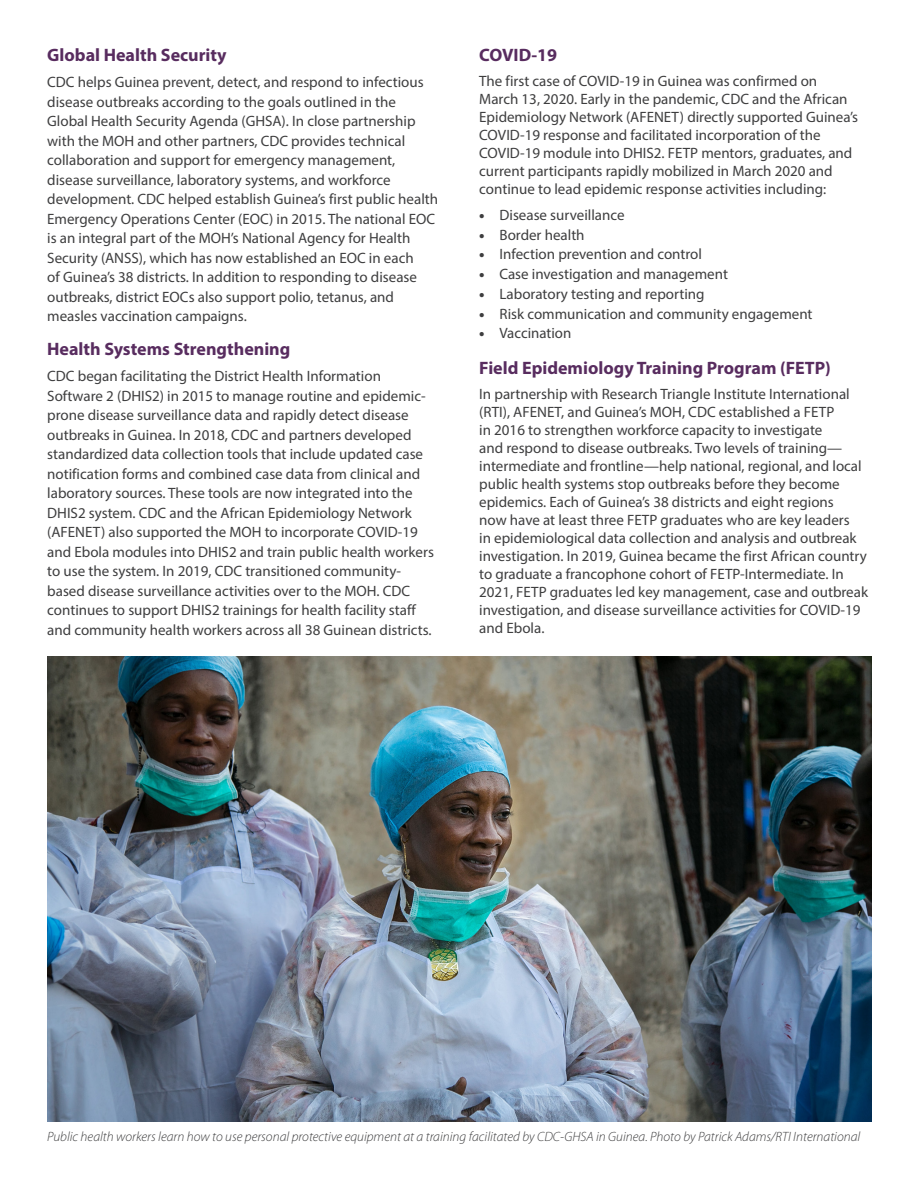
<style>
.page{position:relative;width:918px;height:1188px;background:#fff}
.page>*{position:absolute;margin:0;border:0;box-sizing:border-box;transform-origin:0 0}
.H2__Second_Level_Hea{font:700 18px "Myriad Pro";color:#582c5f}
.Body_Copy{font:15px/19.5px "Myriad Pro";color:#3e3e3f}
.t1{font:italic 300 13.5px "Myriad Pro";color:#3e3e3f}
.s1{font-weight:900}
</style>
<div class="page">
<img style="left:48px;top:657px;width:823px;height:464px">
<h2 class="H2__Second_Level_Hea" style="left:47px;top:43px;width:181px">Global Health Security</h2>
<p class="Body_Copy" style="left:47px;top:72px;width:392px">CDC helps Guinea prevent, detect, and respond to infectious disease outbreaks according to the goals outlined in the Global Health Security Agenda (GHSA). In close partnership with the MOH and other partners, CDC provides technical collaboration and support for emergency management, disease surveillance, laboratory systems, and workforce development. CDC helped establish Guinea’s first public health Emergency Operations Center (EOC) in 2015. The national EOC is an integral part of the MOH’s National Agency for Health Security (ANSS), which has now established an EOC in each<br>of Guinea’s 38 districts. In addition to responding to disease outbreaks, district EOCs also support polio, tetanus, and measles vaccination campaigns.</p>
<h2 class="H2__Second_Level_Hea" style="left:47px;top:337px;width:245px">Health Systems Strengthening</h2>
<p class="Body_Copy" style="left:47px;top:366px;width:388px">CDC began facilitating the District Health Information Software 2 (DHIS2) in 2015 to manage routine and epidemic&shy;prone disease surveillance data and rapidly detect disease outbreaks in Guinea. In 2018, CDC and partners developed standardized data collection tools that include updated case notification forms and combined case data from clinical and laboratory sources. These tools are now integrated into the DHIS2 system. CDC and the African Epidemiology Network (AFENET) also supported the MOH to incorporate COVID-19 and Ebola modules into DHIS2 and train public health workers to use the system. In 2019, CDC transitioned community&shy;based disease surveillance activities over to the MOH. CDC continues to support DHIS2 trainings for health facility staff and community health workers across all 38 Guinean districts.</p>
<h2 class="H2__Second_Level_Hea" style="left:479px;top:43px;width:80px">COVID-19</h2>
<p class="Body_Copy" style="left:479px;top:71px;width:380px;line-height:18px">The first case of COVID-19 in Guinea was confirmed on March 13, 2020. Early in the pandemic, CDC and the African Epidemiology Network (AFENET) directly supported Guinea’s COVID-19 response and facilitated incorporation of the COVID-19 module into DHIS2. FETP mentors, graduates, and current participants rapidly mobilized in March 2020 and continue to lead epidemic response activities including:</p>
<p class="Body_Copy" style="left:479px;top:205px;width:147px"><span class="s1">•</span> Disease surveillance</p>
<p class="Body_Copy" style="left:479px;top:225px;width:107px"><span class="s1">•</span> Border health</p>
<p class="Body_Copy" style="left:479px;top:244px;width:224px"><span class="s1">•</span> Infection prevention and control</p>
<p class="Body_Copy" style="left:479px;top:264px;width:250px"><span class="s1">•</span> Case investigation and management</p>
<p class="Body_Copy" style="left:479px;top:284px;width:227px"><span class="s1">•</span> Laboratory testing and reporting</p>
<p class="Body_Copy" style="left:479px;top:304px;width:335px"><span class="s1">•</span> Risk communication and community engagement</p>
<p class="Body_Copy" style="left:479px;top:323px;width:94px"><span class="s1">•</span> Vaccination</p>
<h2 class="H2__Second_Level_Hea" style="left:479px;top:357px;width:353px">Field Epidemiology Training Program (FETP)</h2>
<p class="Body_Copy" style="left:479px;top:385px;width:390px;line-height:18px">In partnership with Research Triangle Institute International (RTI), AFENET, and Guinea’s MOH, CDC established a FETP<br>in 2016 to strengthen workforce capacity to investigate<br>and respond to disease outbreaks. Two levels of training— intermediate and frontline—help national, regional, and local public health systems stop outbreaks before they become epidemics. Each of Guinea’s 38 districts and eight regions<br>now have at least three FETP graduates who are key leaders<br>in epidemiological data collection and analysis and outbreak investigation. In 2019, Guinea became the first African country to graduate a francophone cohort of FETP-Intermediate. In 2021, FETP graduates led key management, case and outbreak investigation, and disease surveillance activities for COVID-19 and Ebola.</p>
<p class="t1" style="left:47px;top:1129px;width:815px">Public health workers learn how to use personal protective equipment at a training facilitated by CDC-GHSA in Guinea. Photo by Patrick Adams/RTI International</p>
</div>
